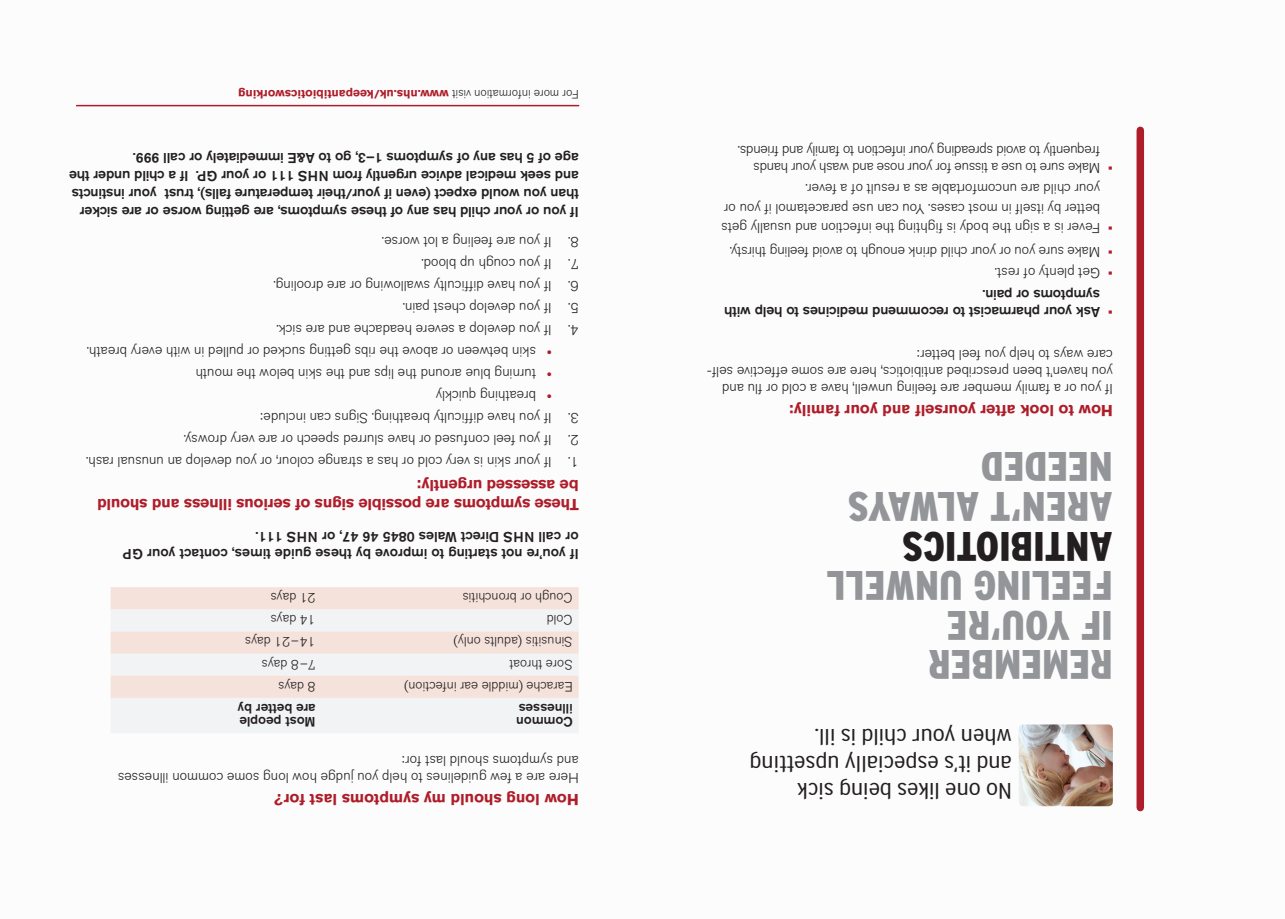
<style>
.page{position:relative;width:1285px;height:919px;background:#fff}
.page>*{position:absolute;margin:0;border:0;box-sizing:border-box;transform-origin:0 0}
.t1{font:900 41.25px/39.6px "Interstate Condensed";color:#939598}
.t2{font:900 41.25px "Interstate Condensed";color:#231f20}
.t3{font:300 22.5px/27px "Interstate Condensed";letter-spacing:-.02em;color:#231f20;scale:1.25 1}
.t4{font:700 15.75px/18.9px "Akzidenz Grotesk BE";letter-spacing:-.01em;color:#ae1d2a}
.t5{font:300 14.25px/17.1px "Akzidenz Grotesk BE";color:#231f20}
.t6{font:500 14.25px/18px "Akzidenz Grotesk BE";letter-spacing:-.01em;color:#231f20}
.t7{font:300 14.25px "Akzidenz Grotesk BE";letter-spacing:-.02em;color:#231f20}
.t8{font:300 14.25px "Akzidenz Grotesk BE";color:#ae1d2a}
.t9{font:300 14.25px "Aktiv Grotesk";color:#ae1d2a}
.t10{font:300 13.5px "Akzidenz Grotesk BE";color:#231f20}
.t11{font:500 13.5px/13.2px "Akzidenz Grotesk BE";color:#231f20}
.t12{font:700 12px "Akzidenz Grotesk BE";color:#ae1d2a}
.s1{font-weight:300;color:#231f20}
</style>
<div class="page">
<img style="left:1018px;top:724px;width:94px;height:82px">
<div style="left:1136px;top:130px;width:7px;height:677px;background:#ae1d2a"></div>
<div style="left:111px;top:697px;width:467px;height:36px;background:#f2f3f4"></div>
<svg style="left:111px;top:587px;width:467px;height:110px;fill:#f4e2db"></svg>
<hr style="left:77px;top:105px;width:501px;height:1px;background:#ae1d2a">
<p class="t12" style="left:578px;top:101px;width:342px;rotate:-180deg"><span class="s1">For more information visit</span> www.nhs.uk/keepantibioticsworking</p>
<p class="t6" style="left:578px;top:185px;width:447px;rotate:-180deg">and seek medical advice urgently from NHS 111 or your GP.<br>age of 5 has any of symptoms 1–3, go to A&amp;E immediately or call 999.</p>
<p class="t6" style="left:188px;top:185px;width:121px;rotate:-180deg">If a child under the</p>
<p class="t6" style="left:578px;top:203px;width:508px;rotate:-180deg">than you would expect (even if your/their temperature falls), trust your instincts</p>
<p class="t6" style="left:578px;top:221px;width:500px;rotate:-180deg">If you or your child has any of these symptoms, are getting worse or are sicker</p>
<p class="t5" style="left:551px;top:250px;width:171px;rotate:-180deg">If you are feeling a lot worse.</p>
<p class="t5" style="left:578px;top:250px;width:12px;rotate:-180deg">8.</p>
<p class="t5" style="left:551px;top:272px;width:132px;rotate:-180deg">If you cough up blood.</p>
<p class="t5" style="left:578px;top:272px;width:12px;rotate:-180deg">7.</p>
<p class="t5" style="left:551px;top:294px;width:280px;rotate:-180deg">If you have difficulty swallowing or are drooling.</p>
<p class="t5" style="left:578px;top:294px;width:12px;rotate:-180deg">6.</p>
<p class="t5" style="left:551px;top:316px;width:150px;rotate:-180deg">If you develop chest pain.</p>
<p class="t5" style="left:578px;top:316px;width:12px;rotate:-180deg">5.</p>
<p class="t5" style="left:551px;top:338px;width:276px;rotate:-180deg">If you develop a severe headache and are sick.</p>
<p class="t5" style="left:578px;top:338px;width:12px;rotate:-180deg">4.</p>
<p class="t5" style="left:536px;top:360px;width:451px;rotate:-180deg">skin between or above the ribs getting sucked or pulled in with every breath.</p>
<p class="t9" style="left:551px;top:360px;width:6px;rotate:-180deg">•</p>
<p class="t5" style="left:536px;top:382px;width:342px;rotate:-180deg">turning blue around the lips and the skin below the mouth</p>
<p class="t9" style="left:551px;top:382px;width:6px;rotate:-180deg">•</p>
<p class="t5" style="left:536px;top:404px;width:102px;rotate:-180deg">breathing quickly</p>
<p class="t9" style="left:551px;top:404px;width:6px;rotate:-180deg">•</p>
<p class="t5" style="left:551px;top:426px;width:292px;rotate:-180deg">If you have difficulty breathing. Signs can include:</p>
<p class="t5" style="left:578px;top:426px;width:12px;rotate:-180deg">3.</p>
<p class="t5" style="left:551px;top:448px;width:369px;rotate:-180deg">If you feel confused or have slurred speech or are very drowsy.</p>
<p class="t5" style="left:578px;top:448px;width:12px;rotate:-180deg">2.</p>
<p class="t5" style="left:551px;top:470px;width:467px;rotate:-180deg">If your skin is very cold or has a strange colour, or you develop an unusual rash.</p>
<p class="t5" style="left:578px;top:470px;width:12px;rotate:-180deg">1.</p>
<p class="t4" style="left:578px;top:513px;width:483px;rotate:-180deg">These symptoms are possible signs of serious illness and should be assessed urgently:</p>
<p class="t6" style="left:578px;top:563px;width:457px;line-height:17.1px;rotate:-180deg">If you’re not starting to improve by these guide times, contact your GP or call NHS Direct Wales 0845 46 47, or NHS 111.</p>
<p class="t10" style="left:315px;top:605px;width:47px;rotate:-180deg">21 days</p>
<p class="t10" style="left:572px;top:605px;width:111px;rotate:-180deg">Cough or bronchitis</p>
<p class="t10" style="left:315px;top:627px;width:47px;rotate:-180deg">14 days</p>
<p class="t10" style="left:572px;top:627px;width:27px;rotate:-180deg">Cold</p>
<p class="t10" style="left:315px;top:649px;width:72px;rotate:-180deg">14–21 days</p>
<p class="t10" style="left:572px;top:649px;width:120px;rotate:-180deg">Sinusitis (adults only)</p>
<p class="t10" style="left:315px;top:671px;width:55px;rotate:-180deg">7–8 days</p>
<p class="t10" style="left:572px;top:671px;width:65px;rotate:-180deg">Sore throat</p>
<p class="t10" style="left:315px;top:694px;width:39px;rotate:-180deg">8 days</p>
<p class="t10" style="left:572px;top:694px;width:170px;rotate:-180deg">Earache (middle ear infection)</p>
<p class="t11" style="left:315px;top:728px;width:79px;rotate:-180deg">Most people are better by</p>
<p class="t11" style="left:572px;top:728px;width:58px;rotate:-180deg">Common illnesses</p>
<p class="t5" style="left:578px;top:786px;width:462px;rotate:-180deg">Here are a few guidelines to help you judge how long some common illnesses and symptoms should last for:</p>
<p class="t4" style="left:578px;top:809px;width:306px;rotate:-180deg">How long should my symptoms last for?</p>
<p class="t7" style="left:1099px;top:159px;width:364px;rotate:-180deg">frequently to avoid spreading your infection to family and friends.</p>
<p class="t7" style="left:1099px;top:176px;width:348px;rotate:-180deg">Make sure to use a tissue for your nose and wash your hands</p>
<p class="t8" style="left:1112px;top:176px;width:6px;rotate:-180deg">•</p>
<p class="t5" style="left:1099px;top:218px;width:377px;line-height:19.5px;rotate:-180deg">better by itself in most cases. You can use paracetamol if you or your child are uncomfortable as a result of a fever.</p>
<p class="t5" style="left:1099px;top:236px;width:380px;rotate:-180deg">Fever is a sign the body is fighting the infection and usually gets</p>
<p class="t8" style="left:1112px;top:236px;width:6px;rotate:-180deg">•</p>
<p class="t5" style="left:1099px;top:260px;width:372px;rotate:-180deg">Make sure you or your child drink enough to avoid feeling thirsty.</p>
<p class="t8" style="left:1112px;top:260px;width:6px;rotate:-180deg">•</p>
<p class="t5" style="left:1099px;top:281px;width:107px;rotate:-180deg">Get plenty of rest.</p>
<p class="t8" style="left:1112px;top:281px;width:6px;rotate:-180deg">•</p>
<p class="t6" style="left:1099px;top:304px;width:119px;rotate:-180deg">symptoms or pain.</p>
<p class="t6" style="left:1099px;top:321px;width:377px;rotate:-180deg">Ask your pharmacist to recommend medicines to help with</p>
<p class="t8" style="left:1112px;top:320px;width:6px;rotate:-180deg">•</p>
<p class="t5" style="left:1112px;top:397px;width:407px;rotate:-180deg">If you or a family member are feeling unwell, have a cold or flu and you haven’t been prescribed antibiotics, here are some effective self&shy;care ways to help you feel better:</p>
<p class="t4" style="left:1112px;top:420px;width:325px;rotate:-180deg">How to look after yourself and your family:</p>
<h1 class="t1" style="left:1112px;top:526px;width:266px;rotate:-180deg">AREN’T ALWAYS<br>NEEDED</h1>
<h1 class="t2" style="left:1112px;top:569px;width:212px;rotate:-180deg">ANTIBIOTICS</h1>
<h1 class="t1" style="left:1112px;top:684px;width:288px;rotate:-180deg">REMEMBER<br>IF YOU’RE<br>FEELING UNWELL</h1>
<h2 class="t3" style="left:1011px;top:804px;width:212px;rotate:-180deg">No one likes being sick<br>and it’s especially upsetting when your child is ill.</h2>
</div>
